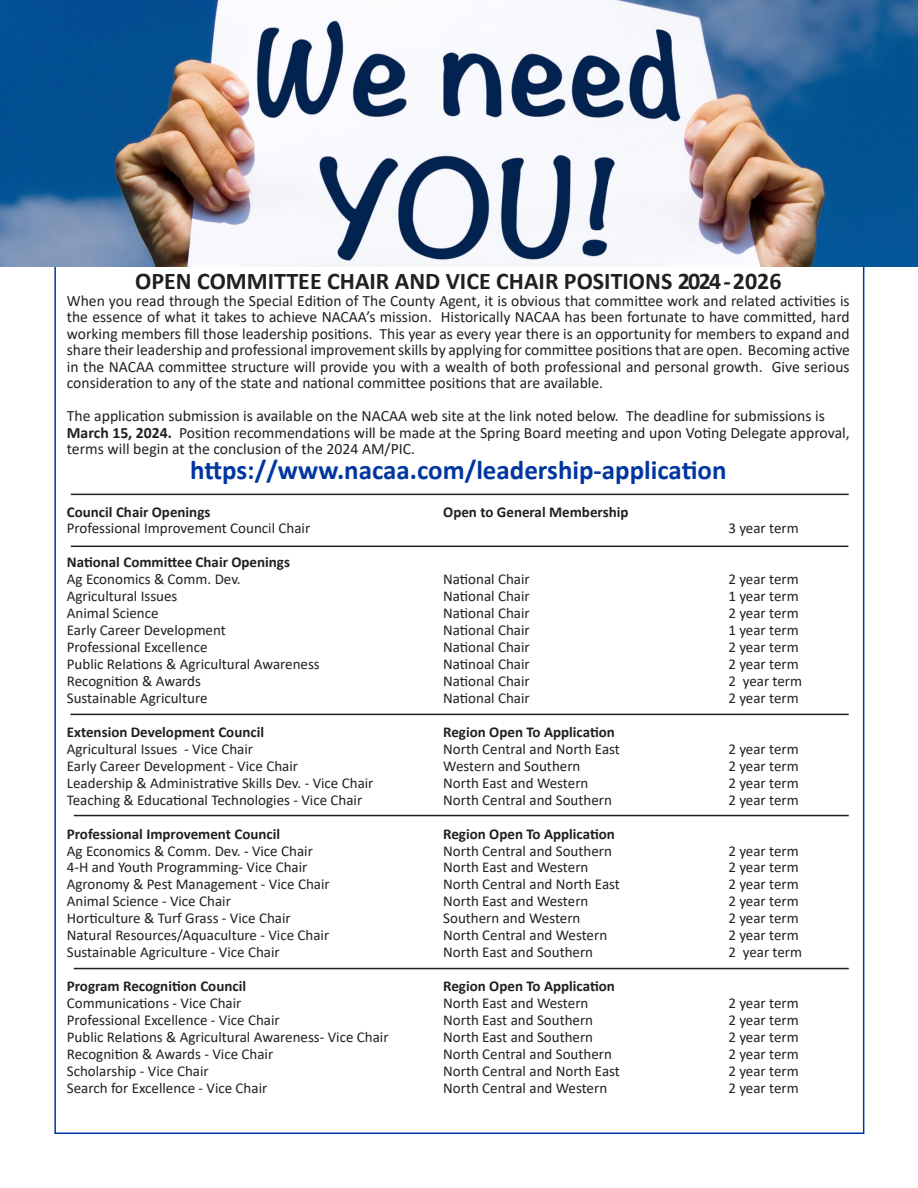
<style>
.page{position:relative;width:918px;height:1188px;background:#fff}
.page>*{position:absolute;margin:0;border:0;box-sizing:border-box;transform-origin:0 0}
.t1{font:700 27px "Calibri";color:#0036a0}
.t2{font:700 24px "Calibri";color:#231f20}
.t3{font:15.75px/16.5px "Calibri";color:#231f20;text-align:justify}
.t4{font:15px "Calibri";color:#231f20}
.t5{font:700 15px "Calibri";color:#231f20}
.s1{font-weight:700}
</style>
<div class="page">
<hr style="left:71px;top:546px;width:777px;height:1px;background:#231f20">
<hr style="left:70px;top:714px;width:779px;height:1px;background:#231f20">
<hr style="left:71px;top:494px;width:778px;height:1px;background:#231f20">
<hr style="left:74px;top:968px;width:775px;height:1px;background:#231f20">
<img style="left:0;top:0;width:918px;height:266px">
<hr style="left:74px;top:815px;width:775px;height:1px;background:#231f20">
<p class="t2" style="left:135px;top:264px;width:648px">OPEN COMMITTEE CHAIR AND VICE CHAIR POSITIONS 2024 - 2026</p>
<p class="t3" style="left:67px;top:292px;width:785px">When you read through the Special Edition of The County Agent, it is obvious that committee work and related activities is the essence of what it takes to achieve NACAA’s mission. Historically NACAA has been fortunate to have committed, hard working members fill those leadership positions. This year as every year there is an opportunity for members to expand and share their leadership and professional improvement skills by applying for committee positions that are open. Becoming active in the NACAA committee structure will provide you with a wealth of both professional and personal growth. Give serious consideration to any of the state and national committee positions that are available.</p>
<p class="t3" style="left:67px;top:407px;width:785px;text-align:left">The application submission is available on the NACAA web site at the link noted below. The deadline for submissions is<br><span class="s1">March 15, 2024.</span> Position recommendations will be made at the Spring Board meeting and upon Voting Delegate approval, terms will begin at the conclusion of the 2024 AM/PIC.</p>
<p class="t1" style="left:190px;top:451px;width:538px">https://www.nacaa.com/leadership-application</p>
<p class="t5" style="left:67px;top:501px;width:145px">Council Chair Openings</p>
<p class="t5" style="left:443px;top:501px;width:187px">Open to General Membership</p>
<p class="t4" style="left:67px;top:518px;width:245px">Professional Improvement Council Chair</p>
<p class="t4" style="left:728px;top:518px;width:72px">3 year term</p>
<p class="t5" style="left:67px;top:552px;width:225px">National Committee Chair Openings</p>
<p class="t4" style="left:67px;top:569px;width:175px">Ag Economics &amp; Comm. Dev.</p>
<p class="t4" style="left:443px;top:569px;width:88px">National Chair</p>
<p class="t4" style="left:728px;top:569px;width:72px">2 year term</p>
<p class="t4" style="left:67px;top:586px;width:112px">Agricultural Issues</p>
<p class="t4" style="left:443px;top:586px;width:88px">National Chair</p>
<p class="t4" style="left:728px;top:586px;width:72px">1 year term</p>
<p class="t4" style="left:67px;top:603px;width:93px">Animal Science</p>
<p class="t4" style="left:443px;top:603px;width:88px">National Chair</p>
<p class="t4" style="left:728px;top:603px;width:72px">2 year term</p>
<p class="t4" style="left:67px;top:620px;width:161px">Early Career Development</p>
<p class="t4" style="left:443px;top:620px;width:88px">National Chair</p>
<p class="t4" style="left:728px;top:620px;width:72px">1 year term</p>
<p class="t4" style="left:67px;top:637px;width:142px">Professional Excellence</p>
<p class="t4" style="left:443px;top:637px;width:88px">National Chair</p>
<p class="t4" style="left:728px;top:637px;width:72px">2 year term</p>
<p class="t4" style="left:67px;top:654px;width:254px">Public Relations &amp; Agricultural Awareness</p>
<p class="t4" style="left:443px;top:654px;width:88px">Natinoal Chair</p>
<p class="t4" style="left:728px;top:654px;width:72px">2 year term</p>
<p class="t4" style="left:67px;top:671px;width:136px">Recognition &amp; Awards</p>
<p class="t4" style="left:443px;top:671px;width:88px">National Chair</p>
<p class="t4" style="left:728px;top:671px;width:75px">2 year term</p>
<p class="t4" style="left:67px;top:688px;width:142px">Sustainable Agriculture</p>
<p class="t4" style="left:443px;top:688px;width:88px">National Chair</p>
<p class="t4" style="left:728px;top:688px;width:72px">2 year term</p>
<p class="t5" style="left:67px;top:721px;width:199px">Extension Development Council</p>
<p class="t5" style="left:443px;top:721px;width:173px">Region Open To Application</p>
<p class="t4" style="left:67px;top:738px;width:188px">Agricultural Issues - Vice Chair</p>
<p class="t4" style="left:443px;top:738px;width:178px">North Central and North East</p>
<p class="t4" style="left:728px;top:738px;width:72px">2 year term</p>
<p class="t4" style="left:67px;top:755px;width:233px">Early Career Development - Vice Chair</p>
<p class="t4" style="left:443px;top:755px;width:139px">Western and Southern</p>
<p class="t4" style="left:728px;top:755px;width:72px">2 year term</p>
<p class="t4" style="left:67px;top:772px;width:308px">Leadership &amp; Administrative Skills Dev. - Vice Chair</p>
<p class="t4" style="left:443px;top:772px;width:147px">North East and Western</p>
<p class="t4" style="left:728px;top:772px;width:72px">2 year term</p>
<p class="t4" style="left:67px;top:789px;width:297px">Teaching &amp; Educational Technologies - Vice Chair</p>
<p class="t4" style="left:443px;top:789px;width:170px">North Central and Southern</p>
<p class="t4" style="left:728px;top:789px;width:72px">2 year term</p>
<p class="t5" style="left:67px;top:823px;width:215px">Professional Improvement Council</p>
<p class="t5" style="left:443px;top:823px;width:173px">Region Open To Application</p>
<p class="t4" style="left:67px;top:840px;width:248px">Ag Economics &amp; Comm. Dev. - Vice Chair</p>
<p class="t4" style="left:443px;top:840px;width:170px">North Central and Southern</p>
<p class="t4" style="left:728px;top:840px;width:72px">2 year term</p>
<p class="t4" style="left:67px;top:857px;width:242px">4-H and Youth Programming- Vice Chair</p>
<p class="t4" style="left:443px;top:857px;width:147px">North East and Western</p>
<p class="t4" style="left:728px;top:857px;width:72px">2 year term</p>
<p class="t4" style="left:67px;top:874px;width:264px">Agronomy &amp; Pest Management - Vice Chair</p>
<p class="t4" style="left:443px;top:874px;width:178px">North Central and North East</p>
<p class="t4" style="left:728px;top:874px;width:72px">2 year term</p>
<p class="t4" style="left:67px;top:891px;width:166px">Animal Science - Vice Chair</p>
<p class="t4" style="left:443px;top:891px;width:147px">North East and Western</p>
<p class="t4" style="left:728px;top:891px;width:72px">2 year term</p>
<p class="t4" style="left:67px;top:908px;width:225px">Horticulture &amp; Turf Grass - Vice Chair</p>
<p class="t4" style="left:443px;top:908px;width:139px">Southern and Western</p>
<p class="t4" style="left:728px;top:908px;width:72px">2 year term</p>
<p class="t4" style="left:67px;top:925px;width:264px">Natural Resources/Aquaculture - Vice Chair</p>
<p class="t4" style="left:443px;top:925px;width:166px">North Central and Western</p>
<p class="t4" style="left:728px;top:925px;width:72px">2 year term</p>
<p class="t4" style="left:67px;top:942px;width:214px">Sustainable Agriculture - Vice Chair</p>
<p class="t4" style="left:443px;top:942px;width:151px">North East and Southern</p>
<p class="t4" style="left:728px;top:942px;width:75px">2 year term</p>
<p class="t5" style="left:67px;top:976px;width:181px">Program Recognition Council</p>
<p class="t5" style="left:443px;top:976px;width:173px">Region Open To Application</p>
<p class="t4" style="left:67px;top:993px;width:176px">Communications - Vice Chair</p>
<p class="t4" style="left:443px;top:993px;width:147px">North East and Western</p>
<p class="t4" style="left:728px;top:993px;width:72px">2 year term</p>
<p class="t4" style="left:67px;top:1010px;width:214px">Professional Excellence - Vice Chair</p>
<p class="t4" style="left:443px;top:1010px;width:151px">North East and Southern</p>
<p class="t4" style="left:728px;top:1010px;width:72px">2 year term</p>
<p class="t4" style="left:67px;top:1027px;width:323px">Public Relations &amp; Agricultural Awareness- Vice Chair</p>
<p class="t4" style="left:443px;top:1027px;width:151px">North East and Southern</p>
<p class="t4" style="left:728px;top:1027px;width:72px">2 year term</p>
<p class="t4" style="left:67px;top:1044px;width:208px">Recognition &amp; Awards - Vice Chair</p>
<p class="t4" style="left:443px;top:1044px;width:170px">North Central and Southern</p>
<p class="t4" style="left:728px;top:1044px;width:72px">2 year term</p>
<p class="t4" style="left:67px;top:1061px;width:143px">Scholarship - Vice Chair</p>
<p class="t4" style="left:443px;top:1061px;width:178px">North Central and North East</p>
<p class="t4" style="left:728px;top:1061px;width:72px">2 year term</p>
<p class="t4" style="left:67px;top:1077px;width:202px">Search for Excellence - Vice Chair</p>
<p class="t4" style="left:443px;top:1077px;width:166px">North Central and Western</p>
<p class="t4" style="left:728px;top:1077px;width:72px">2 year term</p>
</div>
